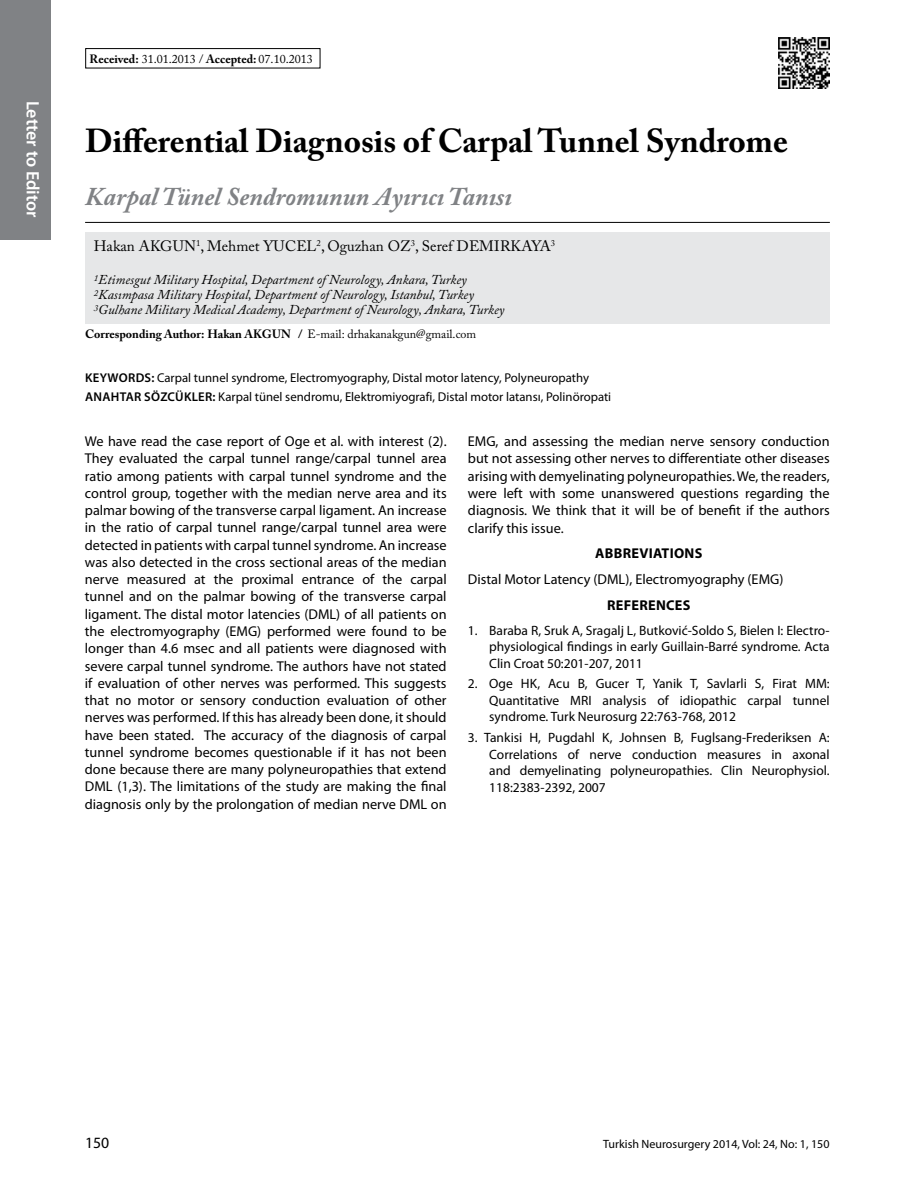
<style>
.page{position:relative;width:915px;height:1191px;background:#fff}
.page>*{position:absolute;margin:0;border:0;box-sizing:border-box;transform-origin:0 0}
.t1{font:700 33px "Adobe Caslon Pro";color:#000}
.t2{font:italic 700 25.5px "Adobe Caslon Pro";color:#808285}
.t3{font:600 18px "Myriad Pro";color:#fff}
.t4{font:15.75px "Myriad Pro";color:#000}
.t5{font:15px "Adobe Caslon Pro";color:#000}
.t6{font:14.25px/17.2px "Myriad Pro";color:#000;text-align:justify}
.t7{font:700 14.25px "Myriad Pro";letter-spacing:.02em;color:#000}
.t8{font:13.5px/16.5px "Myriad Pro";color:#000;text-align:justify}
.t9{font:italic 13.5px/15px "Adobe Caslon Pro";color:#000}
.t10{font:12.75px/19.2px "Myriad Pro";color:#000}
.t11{font:12px "Adobe Caslon Pro";color:#000}
.t12{font:12px "Myriad Pro";color:#000}
.t13{font:700 12px "Adobe Caslon Pro";color:#000}
.s1{font-weight:700}
.s2{font-weight:600}
</style>
<div class="page">
<div style="left:0;top:0;width:51px;height:240px;background:#808285"></div>
<div style="left:85px;top:48px;width:235px;height:20px;border:1px solid #000"></div>
<hr style="left:85px;top:222px;width:744px;height:1px;background:#000">
<div style="left:85px;top:232px;width:744px;height:92px;background:#e6e7e8"></div>
<img style="left:778px;top:38px;width:51px;height:51px">
<p class="t3" style="left:44px;top:101px;width:119px;rotate:90deg">LETTER TO EDITOR</p>
<p class="t11" style="left:89px;top:52px;width:225px"><span class="s1">Received:</span> 31.01.2013 / <span class="s1">Accepted:</span> 07.10.2013</p>
<h1 class="t1" style="left:85px;top:121px;width:704px">Differential Diagnosis of Carpal Tunnel Syndrome</h1>
<h2 class="t2" style="left:85px;top:181px;width:428px">Karpal Tünel Sendromunun Ayırıcı Tanısı</h2>
<p class="t5" style="left:94px;top:237px;width:58px">Hakan Akg</p>
<p class="t5" style="left:173px;top:237px;width:384px">un <sup>1</sup>, Mehmet Yucel<sup>2</sup>, Oguzhan oz<sup>3</sup>, Seref Demırkaya<sup>3</sup></p>
<p class="t9" style="left:94px;top:272px;width:412px"><sup>1</sup>Etimesgut Military Hospital, Department of Neurology, Ankara, Turkey<br><sup>2</sup>Kasımpasa Military Hospital, Department of Neurology, Istanbul, Turkey<br><sup>3</sup>Gulhane Military Medical Academy, Department of Neurology, Ankara, Turkey</p>
<p class="t13" style="left:85px;top:327px;width:179px">Corresponding Author: Hakan Akgun</p>
<p class="t11" style="left:298px;top:327px;width:179px"><span class="s1">/</span> E-mail: drhakanakgun@gmail.com</p>
<p class="t10" style="left:85px;top:368px;width:527px"><span class="s2">KEYWO RDS:</span> Carpal tunnel syndrome, Electromyography, Distal motor latency, Polyneuropathy<br><span class="s2">ANAHTAR SÖZCÜKLER:</span> Karpal tünel sendromu, Elektromiyografi, Distal motor latansı, Polinöropati</p>
<p class="t6" style="left:85px;top:432px;width:363px">We have read the case report of Oge et al. with interest (2).<br>They evaluated the carpal tunnel range/carpal tunnel area ratio among patients with carpal tunnel syndrome and the control group, together with the median nerve area and its palmar bowing of the transverse carpal ligament. An increase in the ratio of carpal tunnel range/carpal tunnel area were detected in patients with carpal tunnel syndrome. An increase was also detected in the cross sectional areas of the median nerve measured at the proximal entrance of the carpal tunnel and on the palmar bowing of the transverse carpal ligament. The distal motor latencies (DML) of all patients on the electromyography (EMG) performed were found to be longer than 4.6 msec and all patients were diagnosed with severe carpal tunnel syndrome. The authors have not stated if evaluation of other nerves was performed. This suggests that no motor or sensory conduction evaluation of other nerves was performed. If this has already been done, it should have been stated. The accuracy of the diagnosis of carpal tunnel syndrome becomes questionable if it has not been done because there are many polyneuropathies that extend DML (1,3). The limitations of the study are making the final diagnosis only by the prolongation of median nerve DML on</p>
<p class="t6" style="left:468px;top:432px;width:363px">EMG, and assessing the median nerve sensory conduction but not assessing other nerves to differentiate other diseases arising with demyelinating polyneuropathies. We, the readers, were left with some unanswered questions regarding the diagnosis. We think that it will be of benefit if the authors clarify this issue.</p>
<p class="t7" style="left:595px;top:544px;width:19px">ABBR</p>
<p class="t7" style="left:631px;top:544px;width:16px">EVIATI</p>
<p class="t7" style="left:673px;top:544px;width:28px">ONS</p>
<p class="t6" style="left:468px;top:570px;width:317px">Distal Motor Latency (DML), Electromyography (EMG)</p>
<p class="t7" style="left:607px;top:596px;width:83px">REFERENCES</p>
<p class="t8" style="left:489px;top:621px;width:342px;text-indent:-21px">1. Baraba R, Sruk A, Sragalj L, Butković-Soldo S, Bielen I: Electro&shy;physiological findings in early Guillain-Barré syndrome. Acta Clin Croat 50:201-207, 2011</p>
<p class="t8" style="left:489px;top:675px;width:342px;text-indent:-21px">2. Oge HK, Acu B, Gucer T, Yanik T, Savlarli S, Firat MM:<br>Quantitative MRI analysis of idiopathic carpal tunnel syndrome. Turk Neurosurg 22:763-768, 2012</p>
<p class="t8" style="left:489px;top:729px;width:342px;text-indent:-21px">3. Tankisi H, Pugdahl K, Johnsen B, Fuglsang-Frederiksen A:<br>Correlations of nerve conduction measures in axonal and demyelinating polyneuropathies. Clin Neurophysiol.<br>118:2383-2392, 2007</p>
<p class="t4" style="left:85px;top:1133px;width:26px">150</p>
<p class="t12" style="left:602px;top:1137px;width:228px">Turkish Neurosurgery 2014, Vol: 24, No: 1, 150</p>
</div>
